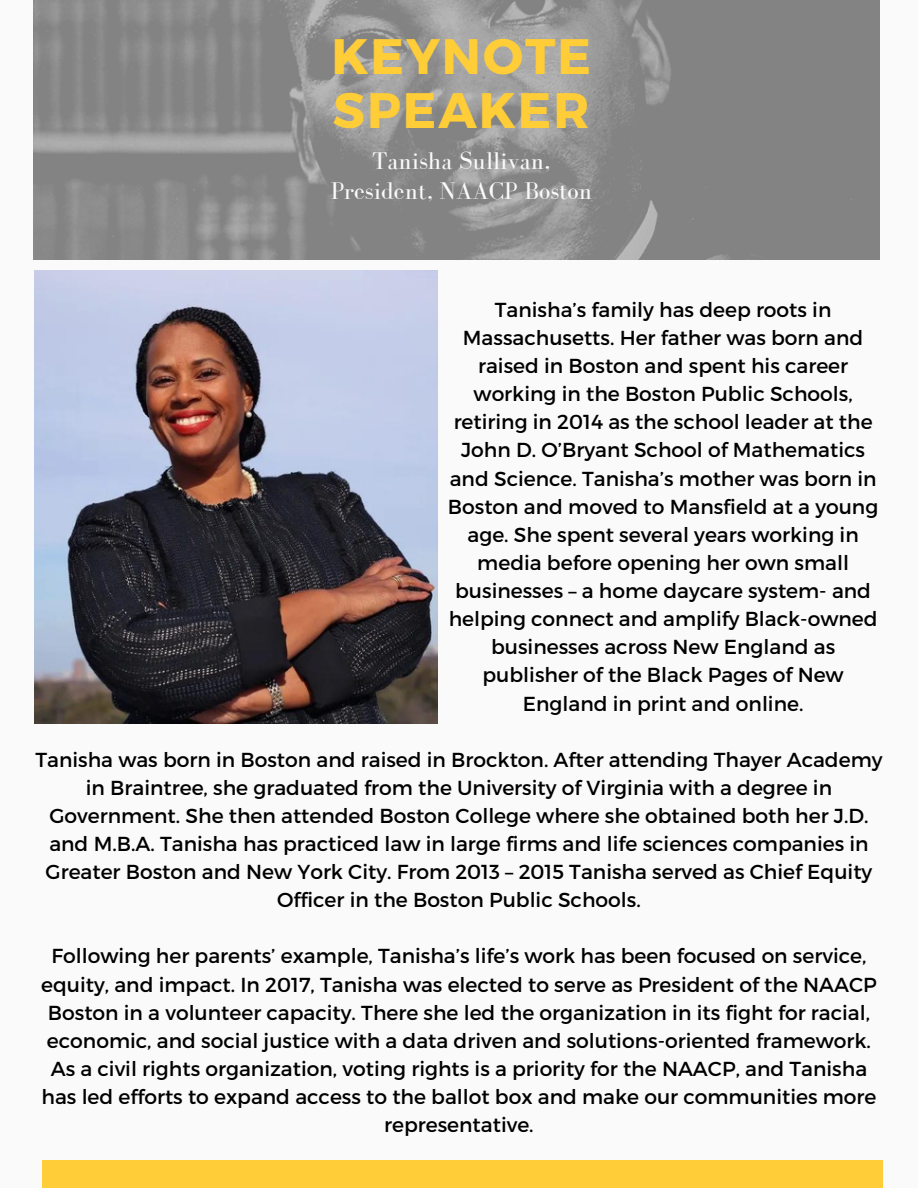
<style>
.page{position:relative;width:918px;height:1188px;background:#fafafa}
.page>*{position:absolute;margin:0;border:0;box-sizing:border-box;transform-origin:0 0}
.t1{font:700 49.8px/54px "Montserrat";letter-spacing:.04em;color:#ffcd37}
.t2{font:24.9px/29.7px "Bodoni FLF";color:#fafafa;text-align:center}
.t3{font:20.25px/28.2px "Montserrat";color:#000;text-align:center}
</style>
<div class="page">
<img style="left:33px;top:0;width:846px;height:259px">
<div style="left:42px;top:1160px;width:840px;height:28px;background:#ffcd37"></div>
<img style="left:34px;top:271px;width:403px;height:452px">
<h1 class="t1" style="left:331px;top:26px;width:261px">KEYNOTE<br>SPEAKER</h1>
<p class="t2" style="left:331px;top:146px;width:263px">Tanisha Sullivan,<br>President, NAACP Boston</p>
<p class="t3" style="left:448px;top:295px;width:432px">Tanisha’s family has deep roots in Massachusetts. Her father was born and raised in Boston and spent his career working in the Boston Public Schools, retiring in 2014 as the school leader at the John D. O’Bryant School of Mathematics and Science. Tanisha’s mother was born in Boston and moved to Mansfield at a young age. She spent several years working in media before opening her own small businesses – a home daycare system- and helping connect and amplify Black-owned businesses across New England as publisher of the Black Pages of New England in print and online.</p>
<p class="t3" style="left:35px;top:744px;width:849px">Tanisha was born in Boston and raised in Brockton. After attending Thayer Academy in Braintree, she graduated from the University of Virginia with a degree in Government. She then attended Boston College where she obtained both her J.D. and M.B.A. Tanisha has practiced law in large firms and life sciences companies in Greater Boston and New York City. From 2013 – 2015 Tanisha served as Chief Equity Officer in the Boston Public Schools.</p>
<p class="t3" style="left:41px;top:941px;width:837px">Following her parents’ example, Tanisha’s life’s work has been focused on service, equity, and impact. In 2017, Tanisha was elected to serve as President of the NAACP Boston in a volunteer capacity. There she led the organization in its fight for racial, economic, and social justice with a data driven and solutions-oriented framework.<br>As a civil rights organization, voting rights is a priority for the NAACP, and Tanisha has led efforts to expand access to the ballot box and make our communities more representative.</p>
</div>
